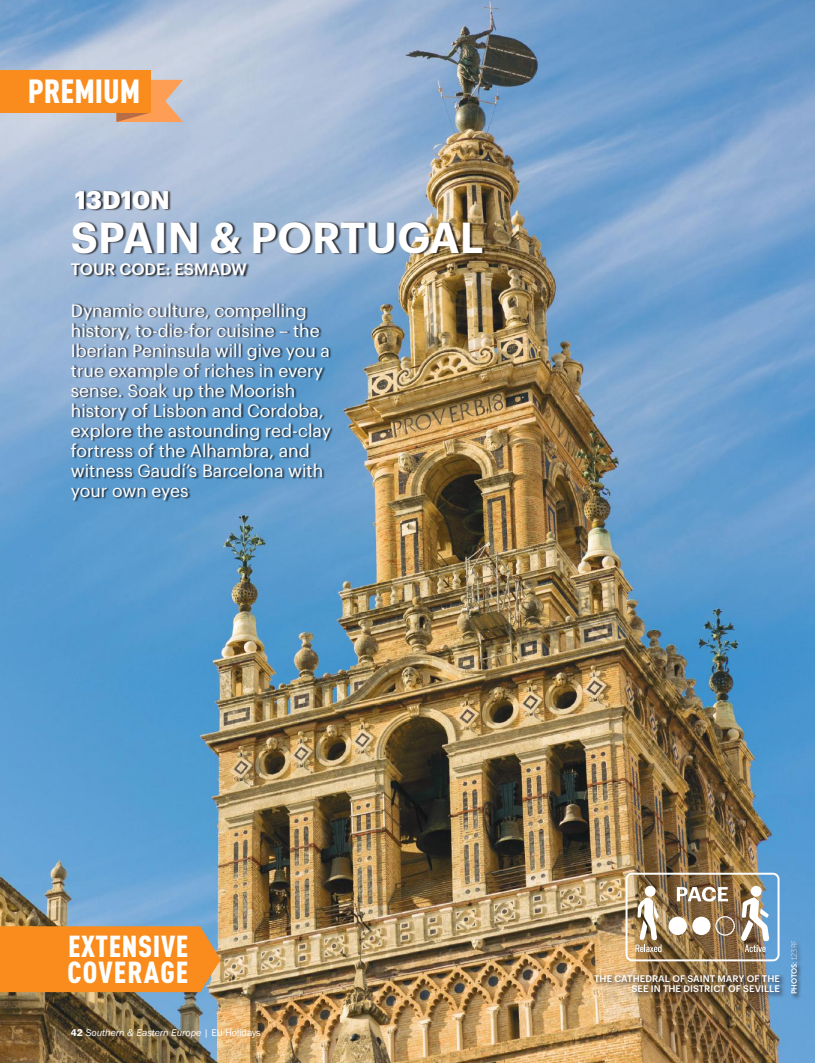
<style>
.page{position:relative;width:815px;height:1063px;background:#fff}
.page>*{position:absolute;margin:0;border:0;box-sizing:border-box;transform-origin:0 0}
.t1{font:600 42.5px "Graphik";letter-spacing:.005em;color:#fff}
.t2{font:900 33.12px "DIN Cond";color:#fff}
.t3{font:900 30px/26px "DIN Cond";letter-spacing:.02em;color:#fff}
.t4{font:700 25px "Graphik";color:#fff}
.t5{font:17.5px/20px "Graphik";color:#fff}
.t6{font:500 16.25px "Graphik";color:#fff}
.t7{font:italic 10px "Franklin Gothic";color:#fff}
.t8{font:500 9.38px/10px "Graphik";letter-spacing:.005em;color:#fff;text-align:right}
.t9{font:7.5px "Museo Sans 700";letter-spacing:-.01em;color:#fff}
.s1{font-weight:600;font-style:normal}
.s2{font-style:normal}
.s3{font-family:"Museo Sans 100"}
</style>
<div class="page">
<img style="left:0;top:0;width:815px;height:1063px">
<div style="left:593px;top:974px;width:193px;height:24px;background:#241f1f;opacity:.9"></div>
<div style="left:790px;top:939px;width:13px;height:61px;background:#241f1f;opacity:.9"></div>
<svg style="left:116px;top:80px;width:67px;height:42px;background:#e9a36f"></svg>
<div style="left:0;top:71px;width:150px;height:42px;background:#f98c1c"></div>
<div style="left:72px;top:190px;width:413px;height:88px;background:#050000;opacity:.75"></div>
<div style="left:72px;top:303px;width:262px;height:199px;background:#050000;opacity:.75"></div>
<div style="left:751px;top:886px;width:11px;height:11px;background:#fff;border-radius:50%"></div>
<div style="left:645px;top:886px;width:11px;height:11px;background:#fff;border-radius:50%"></div>
<svg style="left:677px;top:887px;width:51px;height:15px"></svg>
<svg style="left:635px;top:898px;width:27px;height:54px"></svg>
<svg style="left:741px;top:898px;width:28px;height:54px"></svg>
<div style="left:669px;top:917px;width:18px;height:18px;background:#fff;border-radius:50%"></div>
<div style="left:692px;top:917px;width:19px;height:18px;background:#fff;border-radius:50%"></div>
<div style="left:715px;top:916px;width:20px;height:20px;border:1px solid #fff;border-radius:50%"></div>
<div style="left:626px;top:873px;width:154px;height:88px;border:2px solid #fff;border-radius:6px"></div>
<div style="left:0;top:926px;width:221px;height:66px;background:#f98c1c"></div>
<h2 class="t2" style="left:28px;top:71px;width:114px">PREMIUM</h2>
<h3 class="t4" style="left:75px;top:181px;width:97px">13D10N</h3>
<h1 class="t1" style="left:71px;top:205px;width:414px">SPAIN &amp; PORTUGAL</h1>
<p class="t6" style="left:71px;top:257px;width:177px">TOUR CODE: ESMADW</p>
<p class="t5" style="left:71px;top:299px;width:262px">Dynamic culture, compelling history, to-die-for cuisine – the<br>Iberian Peninsula will give you a true example of riches in every sense. Soak up the Moorish history of Lisbon and Cordoba, explore the astounding red-clay fortress of the Alhambra, and witness Gaudí’s Barcelona with your own eyes</p>
<h3 class="t3" style="left:67px;top:933px;width:122px">EXTENSIVE<br>COVERAGE</h3>
<p class="t7" style="left:71px;top:1026px;width:191px"><span class="s1">42</span> Southern &amp; Eastern Europe <span class="s2">| EU Holidays</span></p>
<p class="t8" style="left:594px;top:973px;width:187px">THE CATHEDRAL OF SAINT MARY OF THE<br>SEE IN THE DISTRICT OF SEVILLE</p>
<p class="t9" style="left:790px;top:994px;width:56px;rotate:-90deg">PHOTOS: <span class="s3">123RF</span></p>
</div>
